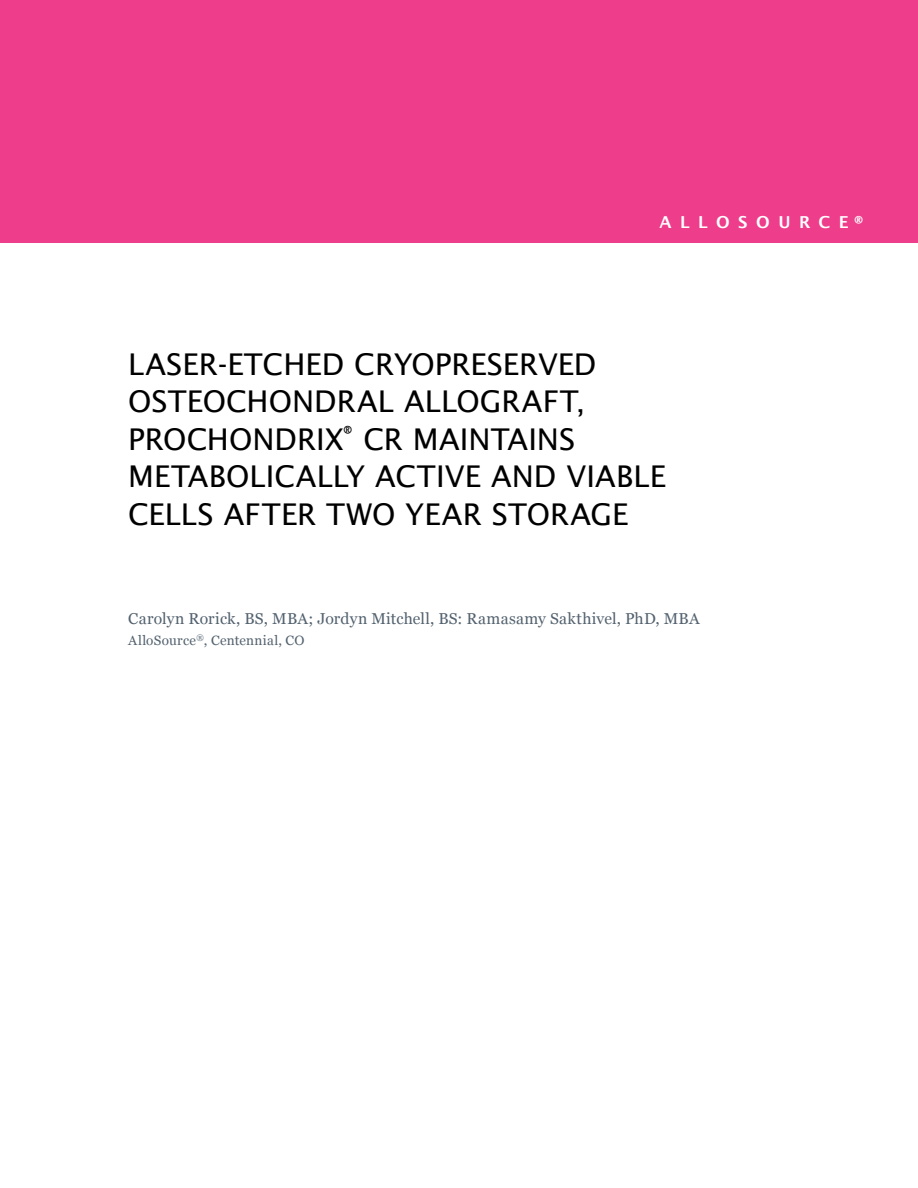
<style>
.page{position:relative;width:918px;height:1188px;background:#fff}
.page>*{position:absolute;margin:0;border:0;box-sizing:border-box;transform-origin:0 0}
.t1{font:30px/37.5px "Lucida Sans";letter-spacing:.005em;color:#000}
.t2{font:600 16.5px "Lucida Sans";letter-spacing:.515em;color:#fff}
.t3{font:15.75px "Georgia";letter-spacing:.01em;color:#53626f}
.t4{font:13.5px "Georgia";letter-spacing:.025em;color:#53626f}
</style>
<div class="page">
<div style="left:0;top:0;width:918px;height:243px;background:#ee3d8b"></div>
<p class="t2" style="left:660px;top:213px;width:206px">ALLOSOURCE®</p>
<p class="t1" style="left:128px;top:345px;width:539px">LASER-ETCHED CRYOPRESERVED<br>OSTEOCHONDRAL ALLOGRAFT,<br>PROCHONDRIX<sup>®</sup> CR MAINTAINS<br>METABOLICALLY ACTIVE AND VIABLE<br>CELLS AFTER TWO YEAR STORAGE</p>
<p class="t3" style="left:128px;top:607px;width:573px">Carolyn Rorick, BS, MBA; Jordyn Mitchell, BS: Ramasamy Sakthivel, PhD, MBA</p>
<p class="t4" style="left:128px;top:630px;width:178px">AlloSource<sup>®</sup>, Centennial, CO</p>
</div>
